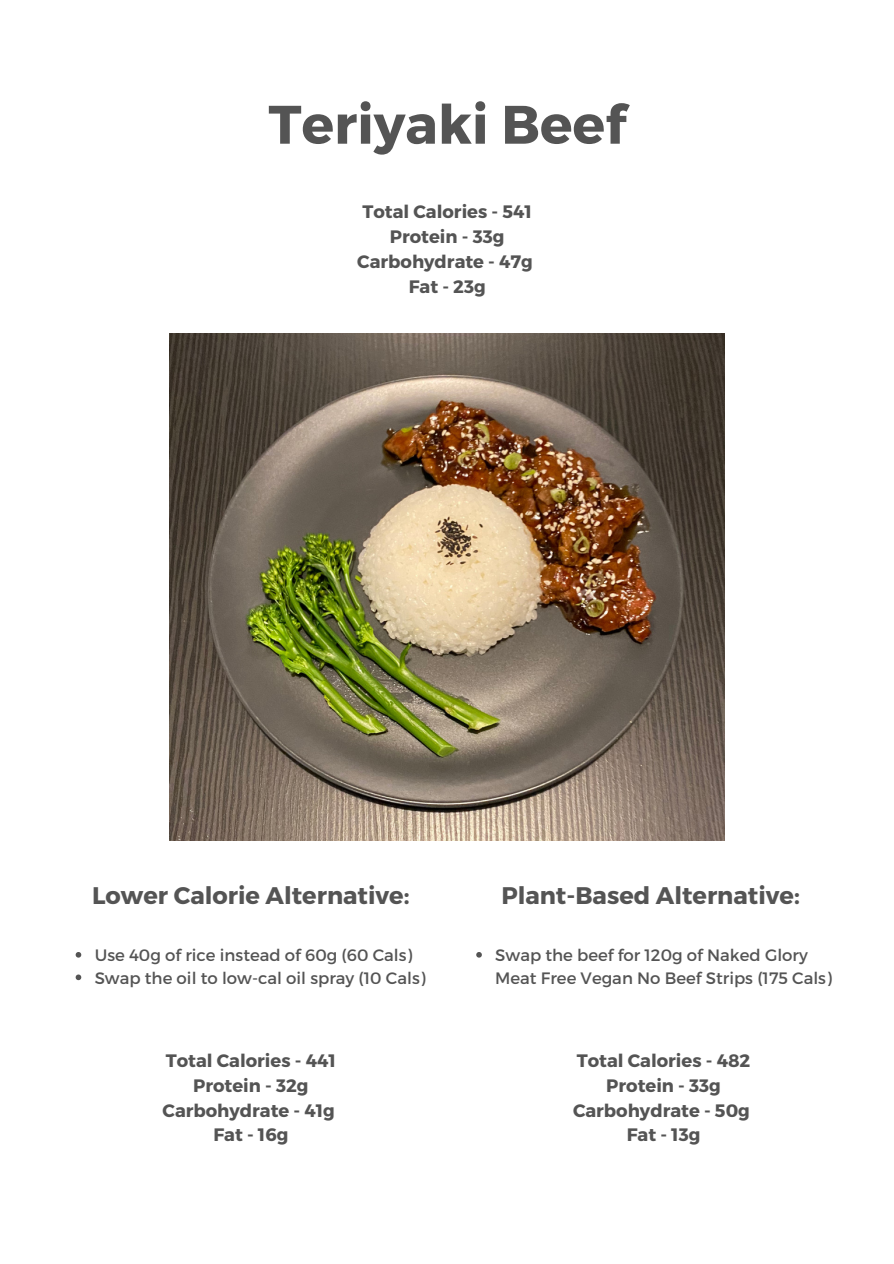
<style>
.page{position:relative;width:894px;height:1264px;background:#fff}
.page>*{position:absolute;margin:0;border:0;box-sizing:border-box;transform-origin:0 0}
.t1{font:700 54px "Montserrat";color:#545454}
.t2{font:700 24px "Montserrat";color:#545454}
.t3{font:700 18px/24.8px "Montserrat";color:#545454;text-align:center}
.t4{font:16.5px/22.5px "Montserrat";color:#545454}
</style>
<div class="page">
<img style="left:169px;top:334px;width:555px;height:506px">
<svg style="left:76px;top:952px;width:5px;height:5px"></svg>
<svg style="left:76px;top:974px;width:5px;height:6px"></svg>
<svg style="left:476px;top:952px;width:5px;height:5px"></svg>
<h1 class="t1" style="left:268px;top:89px;width:359px">Teriyaki Beef</h1>
<p class="t3" style="left:357px;top:198px;width:177px">Total Calories - 541<br>Protein - 33g<br>Carbohydrate - 47g<br>Fat - 23g</p>
<h2 class="t2" style="left:92px;top:879px;width:319px">Lower Calorie Alternative:</h2>
<p class="t4" style="left:95px;top:943px;width:332px">Use 40g of rice instead of 60g (60 Cals)<br>Swap the oil to low-cal oil spray (10 Cals)</p>
<h2 class="t2" style="left:501px;top:879px;width:300px">Plant-Based Alternative:</h2>
<p class="t4" style="left:495px;top:943px;width:338px">Swap the beef for 120g of Naked Glory<br>Meat Free Vegan No Beef Strips (175 Cals)</p>
<p class="t3" style="left:162px;top:1047px;width:175px">Total Calories - 441<br>Protein - 32g<br>Carbohydrate - 41g<br>Fat - 16g</p>
<p class="t3" style="left:573px;top:1047px;width:179px">Total Calories - 482<br>Protein - 33g<br>Carbohydrate - 50g<br>Fat - 13g</p>
</div>
